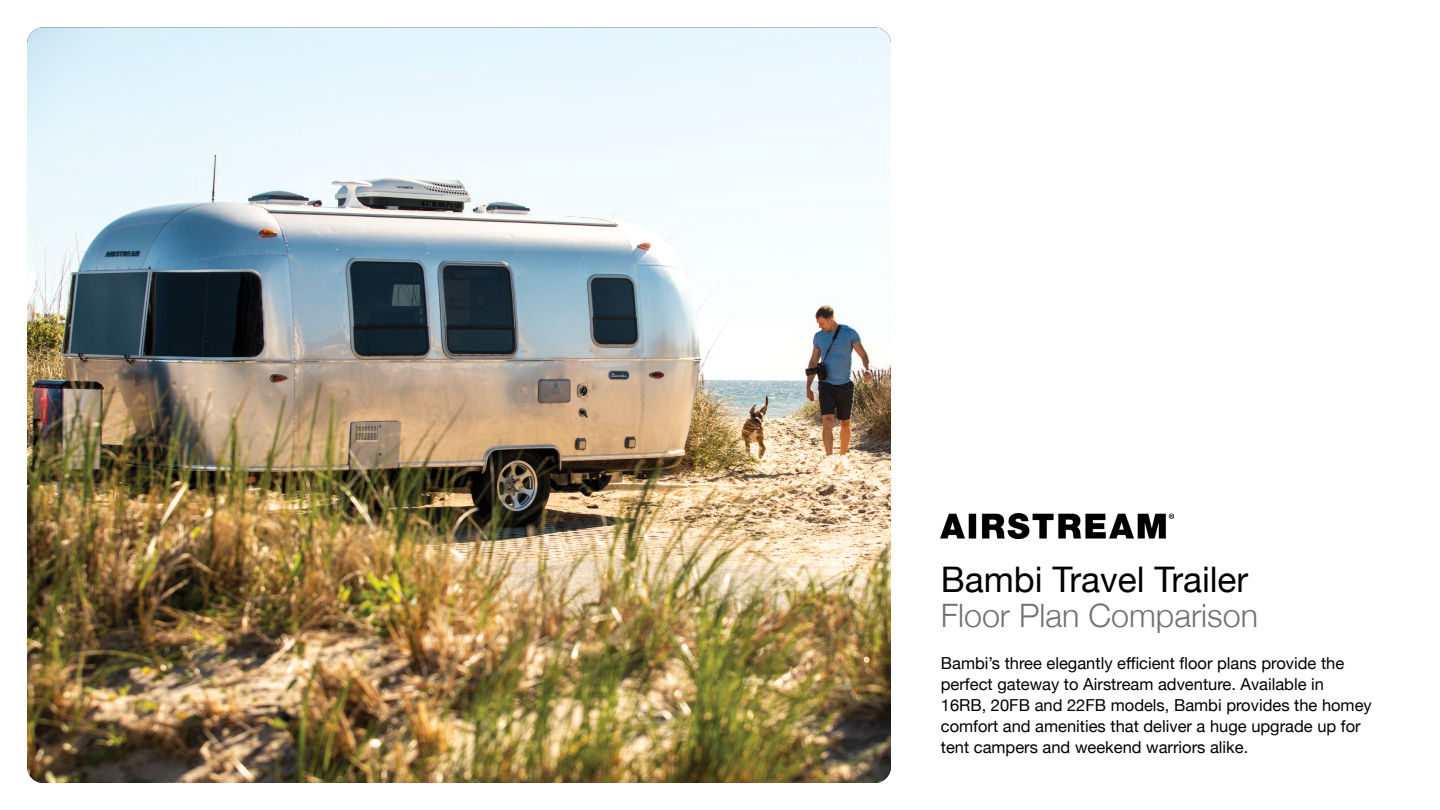
<style>
.page{position:relative;width:1440px;height:810px;background:#fff}
.page>*{position:absolute;margin:0;border:0;box-sizing:border-box;transform-origin:0 0}
.t1{font:35.25px "Helvetica Neue";color:#000}
.t2{font:300 32.25px "Helvetica Neue";color:#727272}
.t3{font:16.5px/21px "Helvetica Neue";color:#000}
</style>
<div class="page">
<img style="left:27px;top:27px;width:864px;height:756px">
<img style="left:941px;top:513px;width:233px;height:25px">
<h1 class="t1" style="left:941px;top:554px;width:309px">Bambi Travel Trailer</h1>
<h2 class="t2" style="left:941px;top:590px;width:319px">Floor Plan Comparison</h2>
<p class="t3" style="left:941px;top:654px;width:432px">Bambi’s three elegantly efficient floor plans provide the perfect gateway to Airstream adventure. Available in 16RB, 20FB and 22FB models, Bambi provides the homey comfort and amenities that deliver a huge upgrade up for tent campers and weekend warriors alike.</p>
</div>
